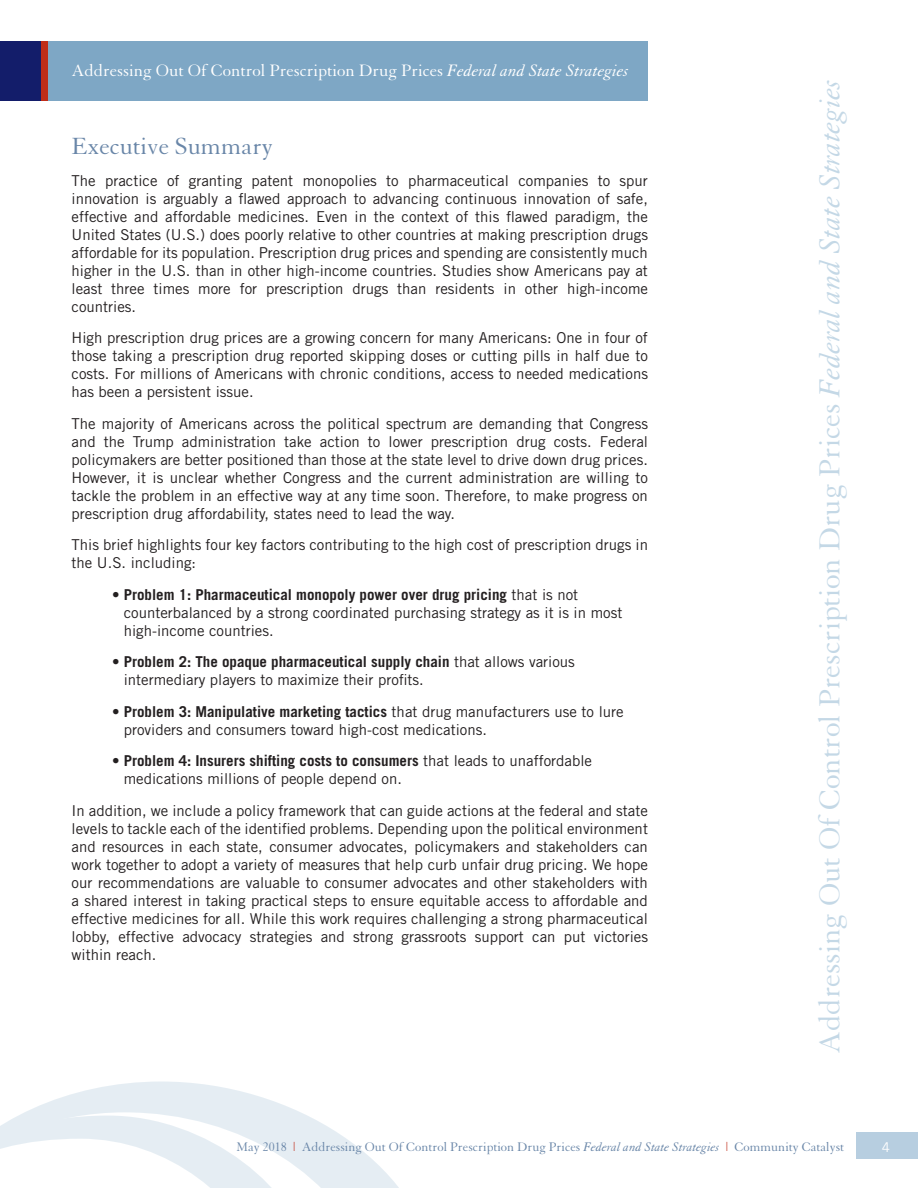
<style>
.page{position:relative;width:918px;height:1188px;background:#fff}
.page>*{position:absolute;margin:0;border:0;box-sizing:border-box;transform-origin:0 0}
.t1{font:31.5px "Granjon";color:#c4d8e6}
.t2{font:25.5px "Granjon";color:#6986a8}
.t3{font:18px "Granjon";color:#fff}
.t4{font:15px/18px "Trade Gothic";color:#231f20}
.t5{font:13.5px "Granjon";color:#6986a8}
.t6{font:13.5px "Trade Gothic";color:#fff}
.s1{font-style:italic}
.s2{font-weight:700}
.s3{color:#c02d19}
</style>
<div class="page">
<svg style="left:18px;top:1081px;width:381px;height:107px;fill:#eaf1f5"></svg>
<svg style="left:0;top:1116px;width:314px;height:72px"></svg>
<div style="left:0;top:42px;width:648px;height:59px;background:#7ea7c5"></div>
<div style="left:0;top:42px;width:48px;height:59px;background:#c02d19"></div>
<div style="left:0;top:42px;width:40px;height:59px;background:#131d6a"></div>
<div style="left:857px;top:1133px;width:61px;height:26px;background:#b7cee0"></div>
<p class="t3" style="left:72px;top:61px;width:559px">Addressing Out Of Control Prescription Drug Prices <span class="s1">Federal and State Strategies</span></p>
<h2 class="t2" style="left:72px;top:133px;width:203px">Executive Summary</h2>
<p class="t4" style="left:72px;top:171px;width:578px;text-align:justify">The practice of granting patent monopolies to pharmaceutical companies to spur innovation is arguably a flawed approach to advancing continuous innovation of safe, effective and affordable medicines. Even in the context of this flawed paradigm, the United States (U.S.) does poorly relative to other countries at making prescription drugs affordable for its population. Prescription drug prices and spending are consistently much higher in the U.S. than in other high-income countries. Studies show Americans pay at least three times more for prescription drugs than residents in other high-income countries.</p>
<p class="t4" style="left:72px;top:329px;width:578px;text-align:justify">High prescription drug prices are a growing concern for many Americans: One in four of those taking a prescription drug reported skipping doses or cutting pills in half due to costs. For millions of Americans with chronic conditions, access to needed medications has been a persistent issue.</p>
<p class="t4" style="left:72px;top:414px;width:578px;text-align:justify">The majority of Americans across the political spectrum are demanding that Congress and the Trump administration take action to lower prescription drug costs. Federal policymakers are better positioned than those at the state level to drive down drug prices.<br>However, it is unclear whether Congress and the current administration are willing to tackle the problem in an effective way at any time soon. Therefore, to make progress on prescription drug affordability, states need to lead the way.</p>
<p class="t4" style="left:72px;top:536px;width:578px">This brief highlights four key factors contributing to the high cost of prescription drugs in the U.S. including:</p>
<p class="t4" style="left:124px;top:585px;width:500px;text-indent:-12px"><span class="s2">• Problem 1: Pharmaceutical monopoly power over drug pricing</span> that is not counterbalanced by a strong coordinated purchasing strategy as it is in most high-income countries.</p>
<p class="t4" style="left:124px;top:653px;width:453px;text-indent:-12px"><span class="s2">• Problem 2: The opaque pharmaceutical supply chain</span> that allows various intermediary players to maximize their profits.</p>
<p class="t4" style="left:124px;top:702px;width:501px;text-indent:-12px"><span class="s2">• Problem 3: Manipulative marketing tactics</span> that drug manufacturers use to lure providers and consumers toward high-cost medications.</p>
<p class="t4" style="left:124px;top:752px;width:470px;text-indent:-12px"><span class="s2">• Problem 4: Insurers shifting costs to consumers</span> that leads to unaffordable medications millions of people depend on.</p>
<p class="t4" style="left:72px;top:801px;width:578px;text-align:justify">In addition, we include a policy framework that can guide actions at the federal and state levels to tackle each of the identified problems. Depending upon the political environment and resources in each state, consumer advocates, policymakers and stakeholders can work together to adopt a variety of measures that help curb unfair drug pricing. We hope our recommendations are valuable to consumer advocates and other stakeholders with a shared interest in taking practical steps to ensure equitable access to affordable and effective medicines for all. While this work requires challenging a strong pharmaceutical lobby, effective advocacy strategies and strong grassroots support can put victories within reach.</p>
<h1 class="t1" style="left:813px;top:1054px;width:978px;rotate:-90deg">Addressing Out Of Control Prescription Drug Prices <span class="s1">Federal and State Strategies</span></h1>
<p class="t5" style="left:237px;top:1140px;width:609px">May 2018 <span class="s3">|</span> Addressing Out Of Control Prescription Drug Prices <span class="s1">Federal and State Strategies</span> <span class="s3">|</span> Community Catalyst</p>
<p class="t6" style="left:882px;top:1139px;width:10px">4</p>
</div>
